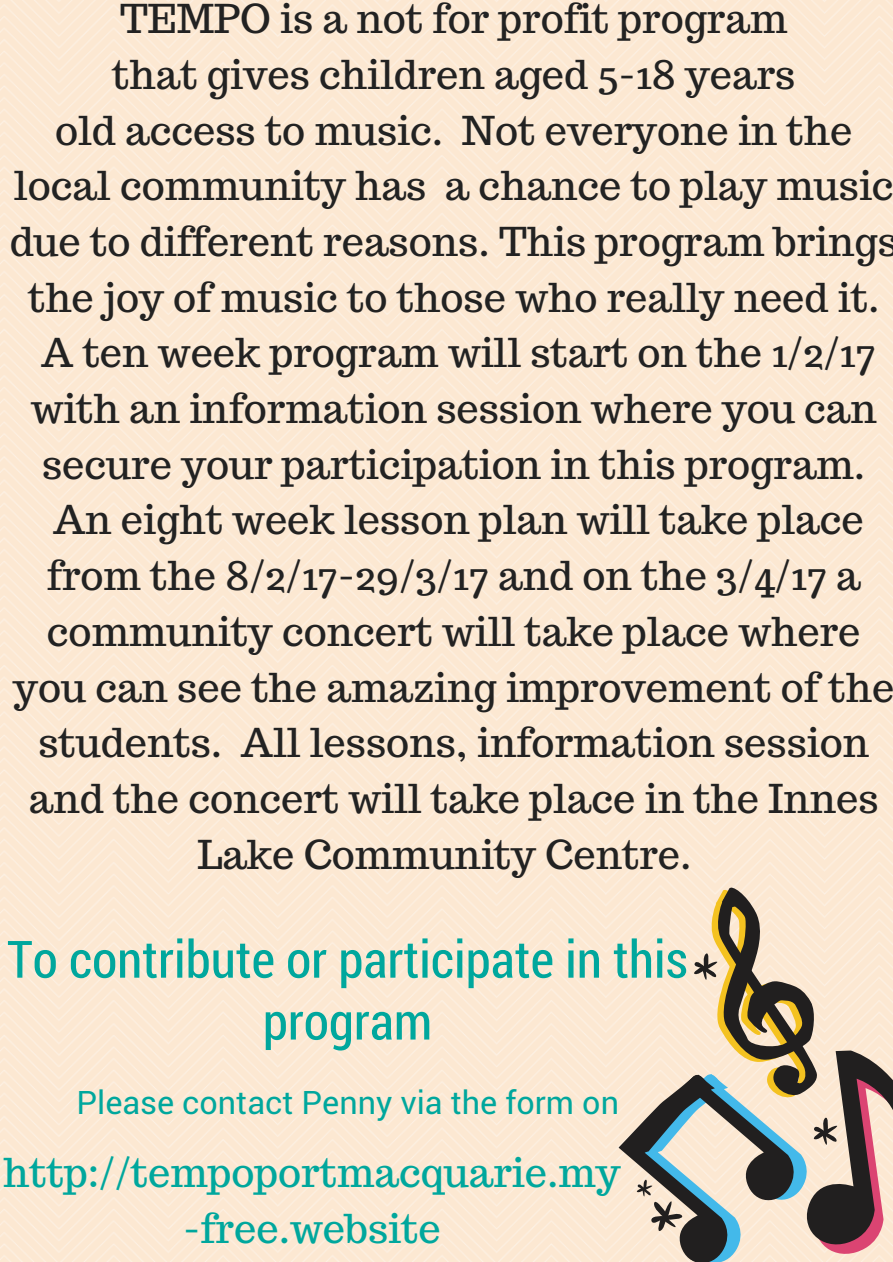
<style>
.page{position:relative;width:893px;height:1262px;background:#fff}
.page>*{position:absolute;margin:0;border:0;box-sizing:border-box;transform-origin:0 0}
.t1{font:51.53px/61.9px "Roboto Condensed";color:#00a79d;text-align:center}
.t2{font:39.67px/55.7px "Trocchi";color:#222;text-align:center}
.t3{font:39.67px/55.7px "Trocchi";color:#00a79d;text-align:center}
.t4{font:32.33px "Roboto";color:#00a79d}
</style>
<div class="page">
<img style="left:0;top:0;width:892px;height:1262px">
<svg style="left:587px;top:874px;width:305px;height:388px;background:#c9bbab"></svg>
<p class="t2" style="left:10px;top:-9px;width:889px">TEMPO is a not for profit program<br>that gives children aged 5-18 years<br>old access to music. Not everyone in the local community has a chance to play music due to different reasons. This program brings the joy of music to those who really need it.<br>A ten week program will start on the 1/2/17 with an information session where you can secure your participation in this program.<br>An eight week lesson plan will take place from the 8/2/17-29/3/17 and on the 3/4/17 a community concert will take place where you can see the amazing improvement of the students. All lessons, information session and the concert will take place in the Innes Lake Community Centre.</p>
<p class="t1" style="left:7px;top:927px;width:682px">To contribute or participate in this program</p>
<p class="t4" style="left:77px;top:1080px;width:544px">Please contact Penny via the form on</p>
<p class="t3" style="left:3px;top:1145px;width:619px">http://tempoportmacquarie.my -free.website</p>
</div>
